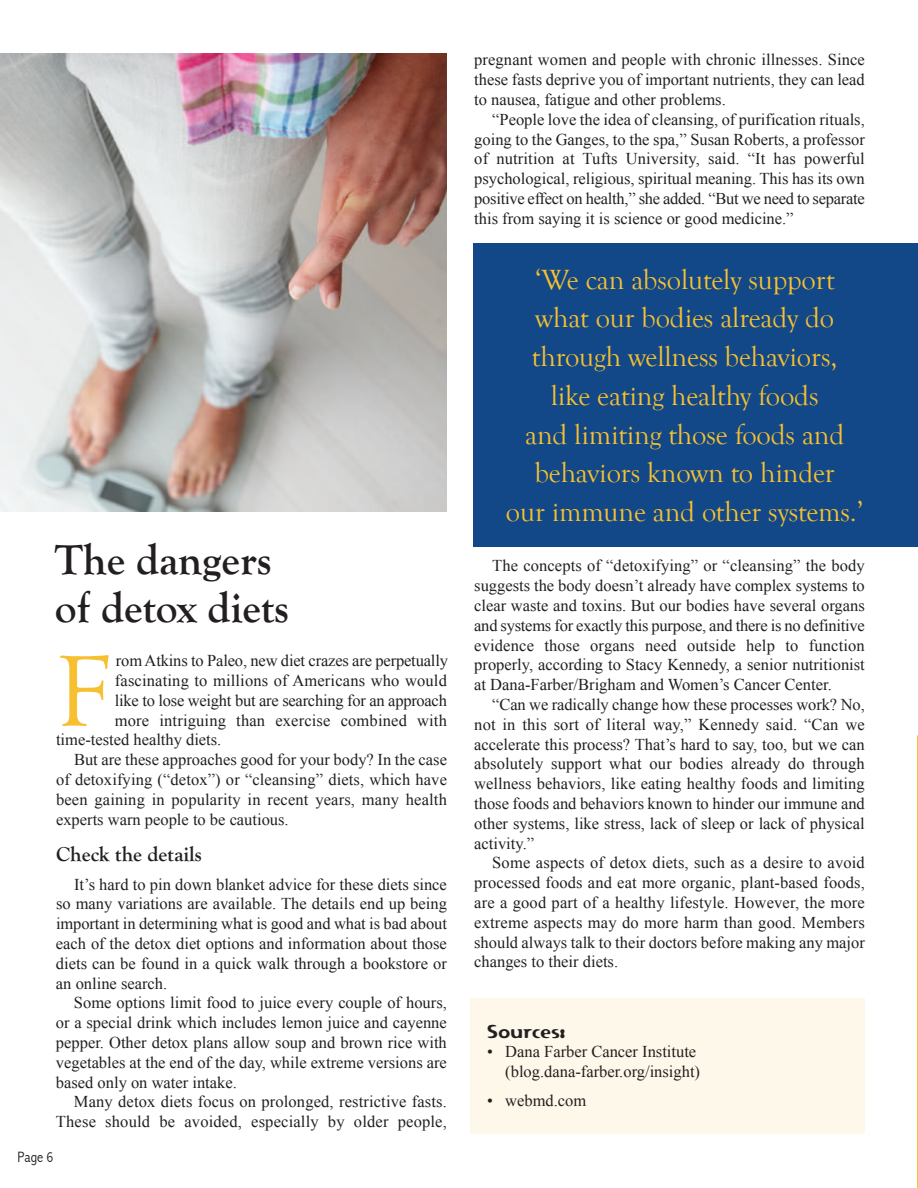
<style>
.page{position:relative;width:918px;height:1188px;background:#fff}
.page>*{position:absolute;margin:0;border:0;box-sizing:border-box;transform-origin:0 0}
.t1{font:104.1px "Goudy Old Style T";color:#f7c030}
.t2{font:700 43.5px/48px "Goudy Old Style T";color:#231f20}
.t3{font:28.5px/38.7px "Goudy Old Style T";letter-spacing:-.005em;color:#f7c030;text-align:center}
.t4{font:700 21px "Goudy Old Style T";color:#231f20}
.t5{font:18px "Flexure";letter-spacing:.01em;color:#231f20}
.t6{font:16.5px/19.8px "Times New Roman";color:#231f20;text-align:justify}
.t7{font:300 condensed 15px "Abadi";color:#231f20}
</style>
<div class="page">
<div style="left:473px;top:243px;width:445px;height:304px;background:#124888"></div>
<img style="left:0;top:54px;width:447px;height:458px">
<div style="left:470px;top:999px;width:395px;height:135px;background:#fdf8e9"></div>
<h2 class="t2" style="left:55px;top:536px;width:236px">The dangers of detox diets</h2>
<h1 class="t1" style="left:56px;top:632px;width:55px">F</h1>
<p class="t6" style="left:116px;top:651px;width:334px">rom Atkins to Paleo, new diet crazes are perpetually</p>
<p class="t6" style="left:115px;top:671px;width:334px">fascinating to millions of Americans who would</p>
<p class="t6" style="left:115px;top:690px;width:334px">like to lose weight but are searching for an approach</p>
<p class="t6" style="left:115px;top:710px;width:334px">more intriguing than exercise combined with</p>
<p class="t6" style="left:56px;top:730px;width:167px">time-tested healthy diets.</p>
<p class="t6" style="left:74px;top:750px;width:374px">But are these approaches good for your body? In the case</p>
<p class="t6" style="left:56px;top:770px;width:392px">of detoxifying (“detox”) or “cleansing” diets, which have</p>
<p class="t6" style="left:56px;top:789px;width:392px">been gaining in popularity in recent years, many health</p>
<p class="t6" style="left:56px;top:809px;width:234px">experts warn people to be cautious.</p>
<p class="t4" style="left:56px;top:842px;width:147px">Check the details</p>
<p class="t6" style="left:56px;top:874px;width:393px;text-indent:18px">It’s hard to pin down blanket advice for these diets since so many variations are available. The details end up being important in determining what is good and what is bad about each of the detox diet options and information about those diets can be found in a quick walk through a bookstore or an online search.</p>
<p class="t6" style="left:56px;top:993px;width:392px;text-indent:18px">Some options limit food to juice every couple of hours, or a special drink which includes lemon juice and cayenne pepper. Other detox plans allow soup and brown rice with vegetables at the end of the day, while extreme versions are based only on water intake.</p>
<p class="t6" style="left:56px;top:1092px;width:392px;text-align:right">Many detox diets focus on prolonged, restrictive fasts.<br>These should be avoided, especially by older people,</p>
<p class="t7" style="left:18px;top:1149px;width:37px">Page 6</p>
<p class="t6" style="left:474px;top:50px;width:392px">pregnant women and people with chronic illnesses. Since these fasts deprive you of important nutrients, they can lead to nausea, fatigue and other problems.</p>
<p class="t6" style="left:474px;top:109px;width:392px;text-indent:18px">“People love the idea of cleansing, of purification rituals, going to the Ganges, to the spa,” Susan Roberts, a professor of nutrition at Tufts University, said. “It has powerful psychological, religious, spiritual meaning. This has its own positive effect on health,” she added. “But we need to separate this from saying it is science or good medicine.”</p>
<h3 class="t3" style="left:506px;top:260px;width:359px">‘We can absolutely support what our bodies already do through wellness behaviors,<br>like eating healthy foods<br>and limiting those foods and behaviors known to hinder<br>our immune and other systems.’</h3>
<p class="t6" style="left:474px;top:556px;width:392px;text-indent:18px">The concepts of “detoxifying” or “cleansing” the body suggests the body doesn’t already have complex systems to clear waste and toxins. But our bodies have several organs and systems for exactly this purpose, and there is no definitive evidence those organs need outside help to function properly, according to Stacy Kennedy, a senior nutritionist at Dana-Farber/Brigham and Women’s Cancer Center.</p>
<p class="t6" style="left:474px;top:695px;width:392px;text-indent:18px">“Can we radically change how these processes work? No, not in this sort of literal way,” Kennedy said. “Can we accelerate this process? That’s hard to say, too, but we can absolutely support what our bodies already do through wellness behaviors, like eating healthy foods and limiting those foods and behaviors known to hinder our immune and other systems, like stress, lack of sleep or lack of physical activity.”</p>
<p class="t6" style="left:474px;top:853px;width:392px;text-indent:18px">Some aspects of detox diets, such as a desire to avoid processed foods and eat more organic, plant-based foods, are a good part of a healthy lifestyle. However, the more extreme aspects may do more harm than good. Members should always talk to their doctors before making any major changes to their diets.</p>
<p class="t5" style="left:487px;top:1021px;width:80px">Sources:</p>
<p class="t6" style="left:487px;top:1042px;width:214px;text-align:right">• Dana Farber Cancer Institute (blog.dana-farber.org/insight)</p>
<p class="t6" style="left:487px;top:1090px;width:101px">• webmd.com</p>
</div>
